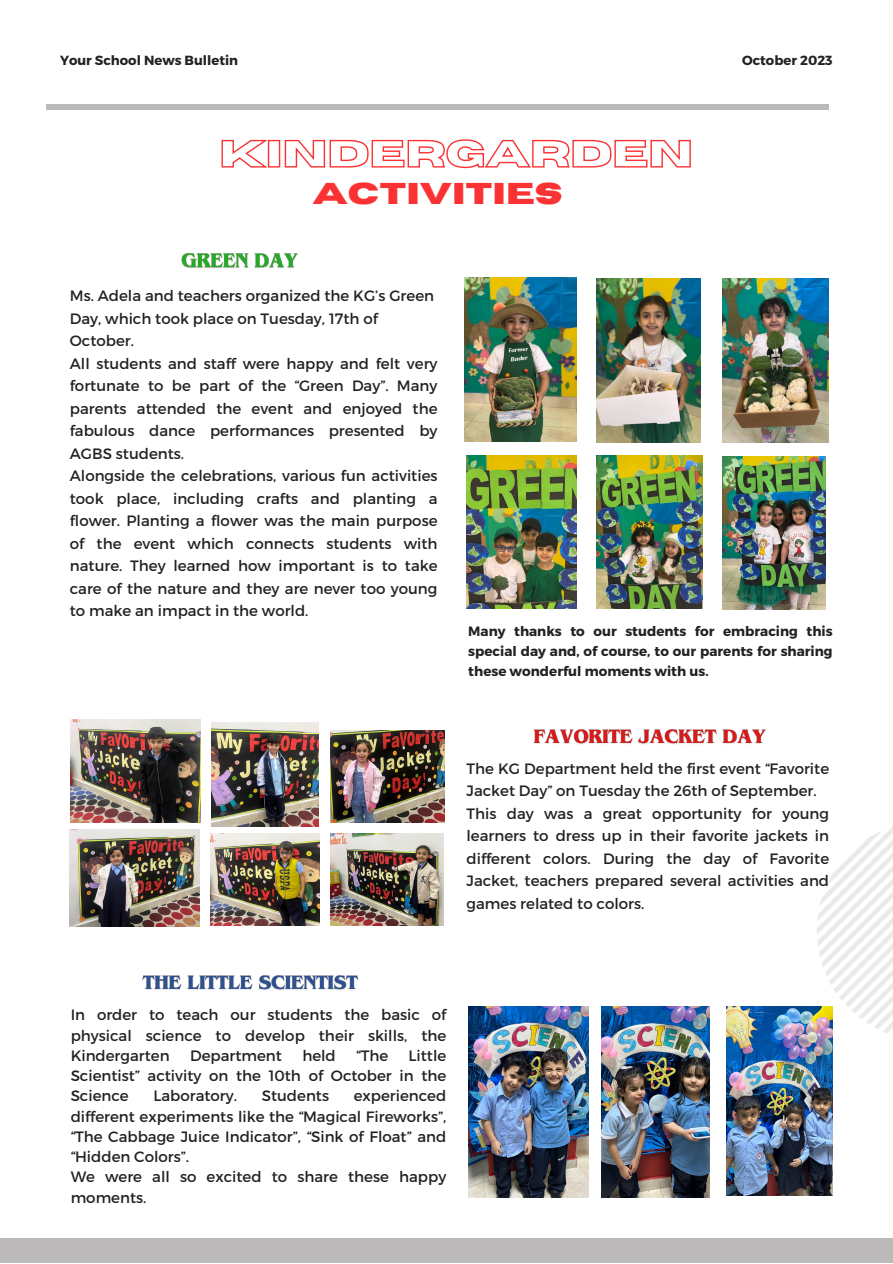
<style>
.page{position:relative;width:893px;height:1264px;background:#fff}
.page>*{position:absolute;margin:0;border:0;box-sizing:border-box;transform-origin:0 0}
.t1{font:700 30px "Horizon";color:#fb3233}
.t2{font:15px/22.5px "Montserrat";color:#222;text-align:justify}
.t3{font:700 13.5px/20.2px "Montserrat";color:#222;text-align:justify}
.t4{font:700 13.2px "Montserrat";color:#222}
</style>
<div class="page">
<div style="left:0;top:1237px;width:892px;height:25px;background:#bbb9b9"></div>
<div style="left:46px;top:104px;width:782px;height:6px;background:#bbb9b9"></div>
<svg style="left:817px;top:828px;width:75px;height:212px"></svg>
<img style="left:465px;top:278px;width:111px;height:164px">
<img style="left:466px;top:455px;width:110px;height:153px">
<img style="left:596px;top:455px;width:106px;height:153px">
<img style="left:533px;top:729px;width:233px;height:15px">
<img style="left:71px;top:719px;width:129px;height:103px">
<img style="left:211px;top:723px;width:108px;height:103px">
<img style="left:70px;top:829px;width:129px;height:97px">
<img style="left:211px;top:833px;width:109px;height:92px">
<img style="left:601px;top:1006px;width:108px;height:191px">
<img style="left:722px;top:278px;width:106px;height:164px">
<img style="left:722px;top:456px;width:103px;height:153px">
<img style="left:596px;top:278px;width:104px;height:164px">
<img style="left:331px;top:730px;width:114px;height:92px">
<img style="left:331px;top:833px;width:112px;height:92px">
<img style="left:468px;top:1006px;width:120px;height:191px">
<img style="left:726px;top:1006px;width:106px;height:189px">
<svg style="left:221px;top:139px;width:470px;height:30px"></svg>
<img style="left:181px;top:252px;width:117px;height:17px">
<img style="left:142px;top:975px;width:217px;height:15px">
<p class="t4" style="left:60px;top:51px;width:180px">Your School News Bulletin</p>
<p class="t4" style="left:742px;top:51px;width:92px">October 2023</p>
<p class="t1" style="left:312px;top:179px;width:252px">ACTIVITIES</p>
<p class="t2" style="left:70px;top:284px;width:366px;text-align:left">Ms. Adela and teachers organized the KG’s Green<br>Day, which took place on Tuesday, 17th of<br>October.</p>
<p class="t2" style="left:70px;top:351px;width:369px">All students and staff were happy and felt very fortunate to be part of the “Green Day”. Many parents attended the event and enjoyed the fabulous dance performances presented by AGBS students.</p>
<p class="t2" style="left:70px;top:464px;width:369px">Alongside the celebrations, various fun activities took place, including crafts and planting a flower. Planting a flower was the main purpose of the event which connects students with nature. They learned how important is to take care of the nature and they are never too young to make an impact in the world.</p>
<p class="t3" style="left:468px;top:620px;width:366px">Many thanks to our students for embracing this special day and, of course, to our parents for sharing these wonderful moments with us.</p>
<p class="t2" style="left:466px;top:756px;width:364px">The KG Department held the first event “Favorite<br>Jacket Day” on Tuesday the 26th of September.</p>
<p class="t2" style="left:466px;top:801px;width:364px">This day was a great opportunity for young learners to dress up in their favorite jackets in different colors. During the day of Favorite Jacket, teachers prepared several activities and games related to colors.</p>
<p class="t2" style="left:71px;top:1004px;width:377px;line-height:20.2px">In order to teach our students the basic of physical science to develop their skills, the Kindergarten</p>
<p class="t2" style="left:71px;top:1044px;width:377px;line-height:20.2px;text-indent:338px">Little Scientist” activity on the 10th of October in the Science</p>
<p class="t2" style="left:190px;top:1043px;width:93px">Department</p>
<p class="t2" style="left:302px;top:1043px;width:35px">held</p>
<p class="t2" style="left:356px;top:1043px;width:33px">“The</p>
<p class="t2" style="left:71px;top:1085px;width:377px;line-height:20.2px;text-indent:283px">experienced different experiments like the “Magical Fireworks”, “The Cabbage Juice Indicator”, “Sink of Float” and “Hidden Colors”.</p>
<p class="t2" style="left:71px;top:1166px;width:377px;line-height:20.2px">We were all so excited to share these happy moments.</p>
<p class="t2" style="left:153px;top:1084px;width:85px">Laboratory.</p>
<p class="t2" style="left:262px;top:1084px;width:69px">Students</p>
</div>
